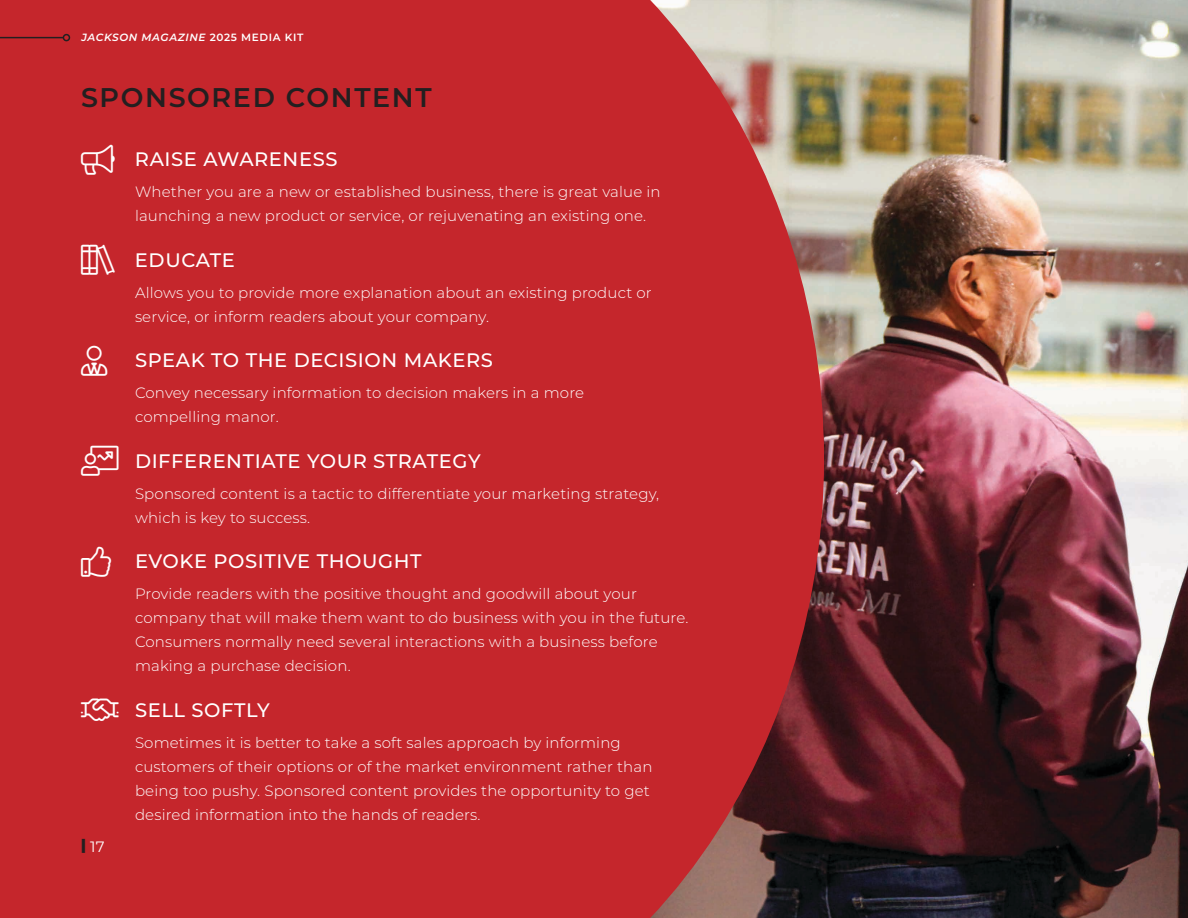
<style>
.page{position:relative;width:1188px;height:918px;background:#fff}
.page>*{position:absolute;margin:0;border:0;box-sizing:border-box;transform-origin:0 0}
.t1{font:600 27px "Montserrat";letter-spacing:.06em;color:#231f20}
.t2{font:500 19.5px "Montserrat";letter-spacing:.03em;color:#fff}
.t3{font:300 15px/24px "Montserrat";letter-spacing:.01em;color:#fff}
.t4{font:15px "Montserrat";color:#fff}
.t5{font:italic 600 10.5px "Montserrat";letter-spacing:.06em;color:#fff}
.s1{font-style:normal}
.s2{font-weight:900;color:#231f20}
</style>
<div class="page">
<img style="left:824px;top:0;width:364px;height:918px">
<div style="left:0;top:0;width:824px;height:918px;background:#c5262c"></div>
<hr style="left:0;top:37px;width:63px;height:1px;background:#231f20">
<div style="left:63px;top:34px;width:7px;height:7px;border:2px solid #231f20;border-radius:50%"></div>
<svg style="left:81px;top:145px;width:34px;height:30px"></svg>
<svg style="left:81px;top:245px;width:34px;height:30px"></svg>
<svg style="left:81px;top:346px;width:26px;height:30px"></svg>
<svg style="left:81px;top:446px;width:37px;height:30px"></svg>
<svg style="left:81px;top:547px;width:30px;height:30px"></svg>
<svg style="left:81px;top:699px;width:37px;height:23px"></svg>
<p class="t5" style="left:81px;top:30px;width:223px">JACKSON MAGAZINE <span class="s1">2025 MEDIA KIT</span></p>
<h1 class="t1" style="left:81px;top:78px;width:352px">SPONSORED CONTENT</h1>
<h2 class="t2" style="left:81px;top:146px;width:258px">★ RAISE AWARENESS</h2>
<p class="t3" style="left:135px;top:179px;width:527px">Whether you are a new or established business, there is great value in launching a new product or service, or rejuvenating an existing one.</p>
<h2 class="t2" style="left:135px;top:246px;width:101px">EDUCATE</h2>
<p class="t3" style="left:135px;top:280px;width:518px">Allows you to provide more explanation about an existing product or service, or inform readers about your company.</p>
<h2 class="t2" style="left:81px;top:347px;width:414px">▲▼ SPEAK TO THE DECISION MAKERS</h2>
<p class="t3" style="left:135px;top:380px;width:451px">Convey necessary information to decision makers in a more compelling manor.</p>
<h2 class="t2" style="left:81px;top:447px;width:401px">▲▼ DIFFERENTIATE YOUR STRATEGY</h2>
<p class="t3" style="left:135px;top:481px;width:526px">Sponsored content is a tactic to differentiate your marketing strategy, which is key to success.</p>
<h2 class="t2" style="left:81px;top:548px;width:342px">▼◆▲◆ EVOKE POSITIVE THOUGHT</h2>
<p class="t3" style="left:135px;top:581px;width:555px">Provide readers with the positive thought and goodwill about your company that will make them want to do business with you in the future.<br>Consumers normally need several interactions with a business before making a purchase decision.</p>
<h2 class="t2" style="left:81px;top:696px;width:190px">★■▲ SELL SOFTLY</h2>
<p class="t3" style="left:135px;top:730px;width:519px">Sometimes it is better to take a soft sales approach by informing customers of their options or of the market environment rather than being too pushy. Sponsored content provides the opportunity to get desired information into the hands of readers.</p>
<p class="t4" style="left:81px;top:836px;width:25px"><span class="s2">|</span> 17</p>
</div>
